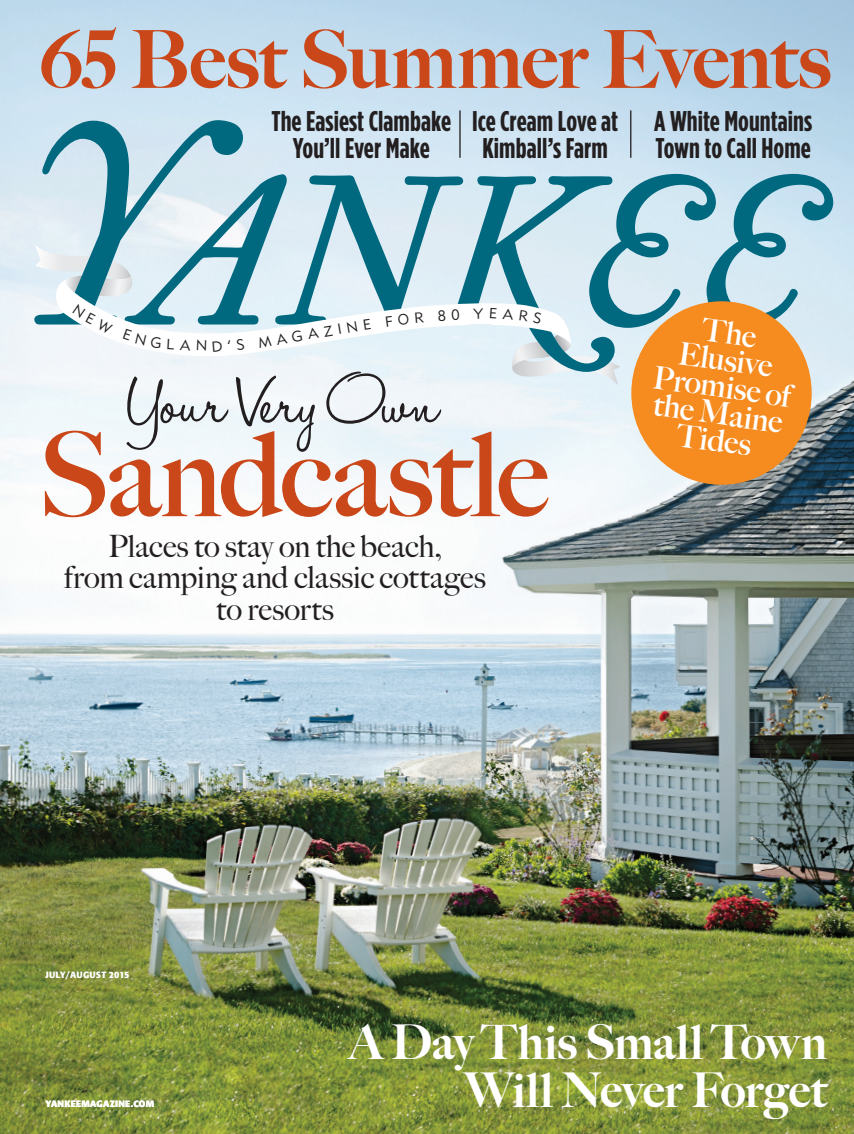
<style>
.page{position:relative;width:854px;height:1134px;background:#fff}
.page>*{position:absolute;margin:0;border:0;box-sizing:border-box;transform-origin:0 0}
.t1{font:700 117px "Big Caslon FB";letter-spacing:-.01em;color:#ca471a}
.t2{font:900 80.25px "Big Caslon FB";letter-spacing:-.005em;color:#ca471a}
.t3{font:79.5px "Halo Handletter";color:#231f20}
.t4{font:900 48px/48px "Big Caslon FB";letter-spacing:.005em;color:#fff;text-align:right}
.t5{font:700 31.5px/27px "Big Caslon FB";color:#fff;text-align:center}
.t6{font:30.75px/31.5px "Big Caslon FB";letter-spacing:.005em;color:#231f20;text-align:center}
.t7{font:700 condensed 28.5px/27px "Gotham HTF";color:#231f20;text-align:center}
.t8{font:700 9px "Formata";letter-spacing:.025em;color:#fff}
</style>
<div class="page">
<img style="left:0;top:0;width:854px;height:1134px">
<svg style="left:34px;top:118px;width:209px;height:207px;background:#95c0cf"></svg>
<hr style="left:459px;top:110px;width:2px;height:48px;background:#231f20">
<hr style="left:630px;top:110px;width:1px;height:48px;background:#231f20">
<div style="left:631px;top:301px;width:181px;height:184px;background:#f68b1f;border-radius:50%"></div>
<svg style="left:35px;top:174px;width:798px;height:212px"></svg>
<h2 class="t2" style="left:40px;top:11px;width:792px">65 Best Summer Events</h2>
<p class="t7" style="left:271px;top:107px;width:181px">The Easiest Clambake<br>You’ll Ever Make</p>
<p class="t7" style="left:472px;top:107px;width:147px">Ice Cream Love at<br>Kimball’s Farm</p>
<p class="t7" style="left:654px;top:106px;width:160px;text-align:left">A White Mountains<br>Town to Call Home</p>
<h3 class="t3" style="left:127px;top:360px;width:313px">Your Very Own</h3>
<h1 class="t1" style="left:38px;top:406px;width:512px">Sandcastle</h1>
<p class="t6" style="left:64px;top:531px;width:423px">Places to stay on the beach,<br>from camping and classic cottages to resorts</p>
<p class="t5" style="left:663px;top:310px;width:140px;rotate:8deg">The<br>Elusive<br>Promise of the Maine<br>Tides</p>
<p class="t8" style="left:45px;top:969px;width:86px">JULY/AUGUST 2015</p>
<p class="t8" style="left:46px;top:1098px;width:110px">YANKEEMAGAZINE.COM</p>
<h3 class="t4" style="left:349px;top:1018px;width:479px">A Day This Small Town<br>Will Never Forget</h3>
</div>
